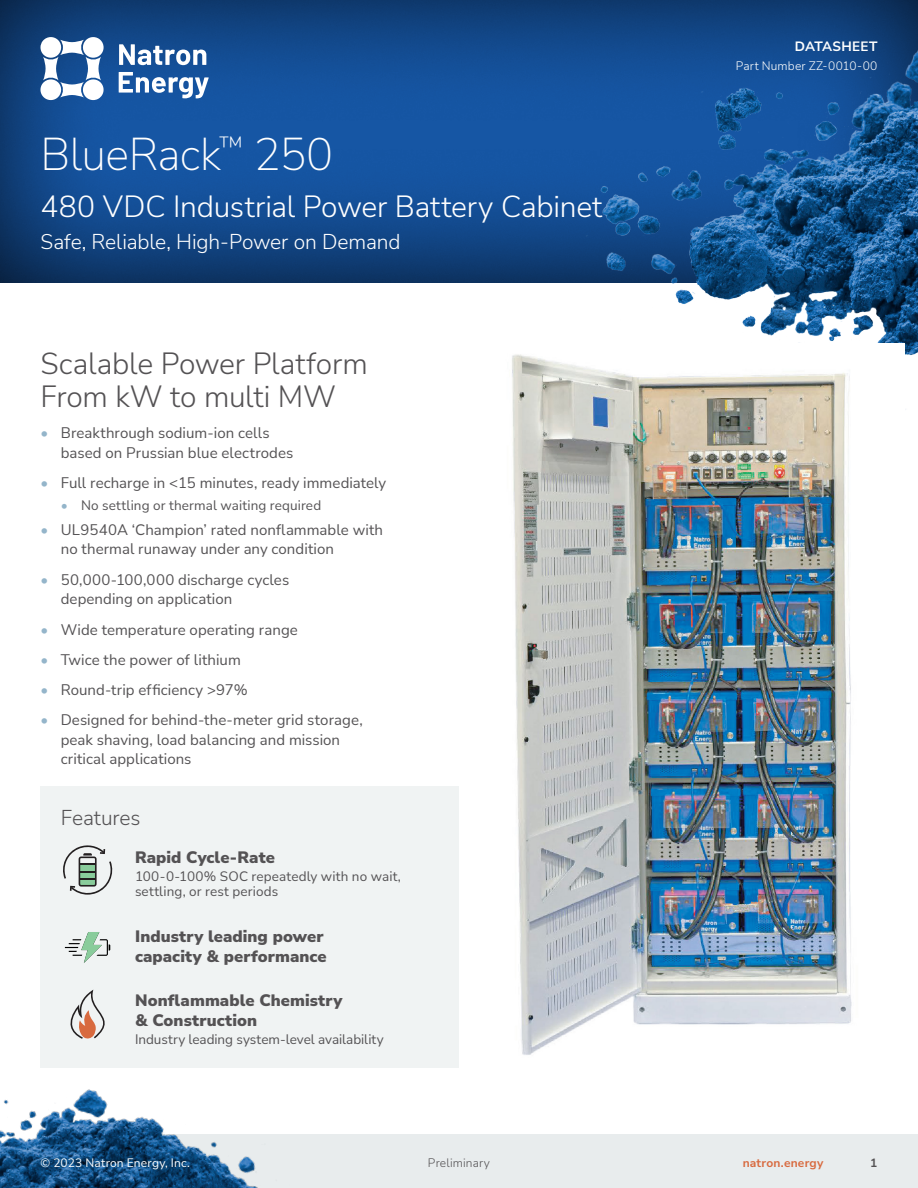
<style>
.page{position:relative;width:918px;height:1188px;background:#fff}
.page>*{position:absolute;margin:0;border:0;box-sizing:border-box;transform-origin:0 0}
.t1{font:200 45px "Nunito Sans";letter-spacing:-.01em;color:#fff}
.t2{font:300 30px/33px "Nunito Sans";letter-spacing:-.005em;color:#545254}
.t3{font:300 30px "Nunito Sans";letter-spacing:-.005em;color:#fff}
.t4{font:300 21px "Nunito Sans";letter-spacing:-.005em;color:#fff}
.t5{font:300 21px "Nunito Sans";letter-spacing:-.005em;color:#545254}
.Callout_Header{font:900 16.5px/19.5px "Nunito Sans";letter-spacing:.005em;color:#545254}
.t6{font:15px/19.5px "Nunito Sans";letter-spacing:.005em;color:#545254}
.Callout_Text{font:13.5px/15px "Nunito Sans";letter-spacing:.01em;color:#545254}
.t7{font:700 13.5px "Nunito Sans";letter-spacing:.025em;color:#fff}
.t8{font:12px "Nunito Sans";letter-spacing:.015em;color:#fff}
.t9{font:300 12px "Nunito Sans";letter-spacing:.02em;color:#fff}
.t10{font:700 12px "Nunito Sans";letter-spacing:.02em;color:#d86a3f}
.t11{font:300 12px "Nunito Sans";letter-spacing:.01em;color:#545254}
.t12{font:700 12px "Nunito Sans";color:#545254}
.s1{font-weight:900;color:#94b5ca}
</style>
<div class="page">
<svg style="left:0;top:0;width:918px;height:283px;background:#12488a"></svg>
<img style="left:504px;top:16px;width:414px;height:339px">
<svg style="left:119px;top:44px;width:87px;height:21px"></svg>
<svg style="left:119px;top:72px;width:90px;height:26px"></svg>
<svg style="left:40px;top:37px;width:64px;height:63px"></svg>
<div style="left:40px;top:786px;width:419px;height:282px;background:#f0f3f3"></div>
<svg style="left:63px;top:845px;width:49px;height:50px"></svg>
<svg style="left:65px;top:932px;width:45px;height:31px"></svg>
<svg style="left:70px;top:990px;width:35px;height:49px"></svg>
<img style="left:504px;top:343px;width:400px;height:712px">
<div style="left:59px;top:1134px;width:859px;height:54px;background:#e8eced"></div>
<img style="left:0;top:1089px;width:258px;height:99px">
<h1 class="t1" style="left:40px;top:124px;width:294px">BlueRack<sup>™</sup> 250</h1>
<h2 class="t3" style="left:40px;top:186px;width:563px">480 VDC Industrial Power Battery Cabinet</h2>
<h3 class="t4" style="left:40px;top:227px;width:362px">Safe, Reliable, High-Power on Demand</h3>
<h2 class="t2" style="left:40px;top:346px;width:329px">Scalable Power Platform<br>From kW to multi MW</h2>
<p class="t6" style="left:61px;top:423px;width:234px;text-indent:-20px"><span class="s1">•</span> Breakthrough sodium-ion cells based on Prussian blue electrodes</p>
<p class="t6" style="left:40px;top:473px;width:347px"><span class="s1">•</span> Full recharge in &lt;15 minutes, ready immediately</p>
<p class="Callout_Text" style="left:61px;top:497px;width:262px"><span class="s1">•</span> No settling or thermal waiting required</p>
<p class="t6" style="left:61px;top:519px;width:324px;text-indent:-20px"><span class="s1">•</span> UL9540A ‘Champion’ rated nonflammable with no thermal runaway under any condition</p>
<p class="t6" style="left:61px;top:569px;width:230px;text-indent:-20px"><span class="s1">•</span> 50,000-100,000 discharge cycles depending on application</p>
<p class="t6" style="left:40px;top:619px;width:259px"><span class="s1">•</span> Wide temperature operating range</p>
<p class="t6" style="left:40px;top:649px;width:202px"><span class="s1">•</span> Twice the power of lithium</p>
<p class="t6" style="left:40px;top:680px;width:209px"><span class="s1">•</span> Round-trip efficiency &gt;97%</p>
<p class="t6" style="left:61px;top:710px;width:304px;text-indent:-20px"><span class="s1">•</span> Designed for behind-the-meter grid storage, peak shaving, load balancing and mission critical applications</p>
<h3 class="t5" style="left:61px;top:803px;width:81px">Features</h3>
<p class="Callout_Header" style="left:135px;top:847px;width:142px">Rapid Cycle-Rate</p>
<p class="Callout_Text" style="left:135px;top:869px;width:268px">100-0-100% SOC repeatedly with no wait, settling, or rest periods</p>
<p class="Callout_Header" style="left:135px;top:926px;width:193px">Industry leading power capacity &amp; performance</p>
<p class="Callout_Header" style="left:135px;top:990px;width:209px">Nonflammable Chemistry &amp; Construction</p>
<p class="Callout_Text" style="left:135px;top:1032px;width:250px">Industry leading system-level availability</p>
<p class="t7" style="left:795px;top:37px;width:84px">DATASHEET</p>
<p class="t9" style="left:736px;top:58px;width:143px">Part Number ZZ-0010-00</p>
<p class="t8" style="left:40px;top:1155px;width:151px">© 2023 Natron Energy, Inc.</p>
<p class="t11" style="left:428px;top:1155px;width:64px">Preliminary</p>
<p class="t10" style="left:743px;top:1154px;width:82px">natron.energy</p>
<p class="t12" style="left:870px;top:1154px;width:9px">1</p>
</div>
